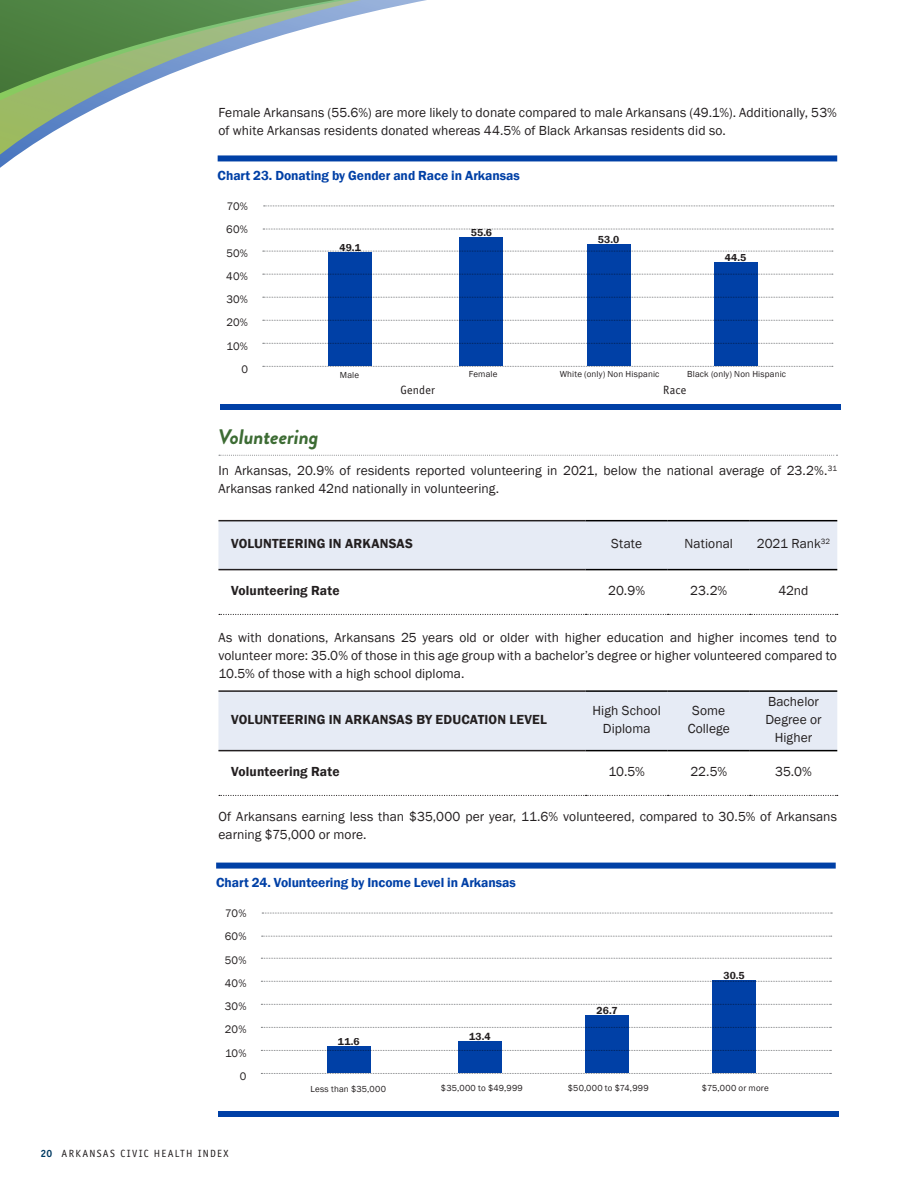
<style>
.page{position:relative;width:918px;height:1188px;background:#fff}
.page>*{position:absolute;margin:0;border:0;box-sizing:border-box;transform-origin:0 0}
.BODY_Main_Sub{font:italic 700 21px "Brandon Grotesque";letter-spacing:-.005em;color:#3d6c34}
.Body{font:13.5px/18px "Franklin Gothic";letter-spacing:.005em;color:#231f20}
.Chart_Numbers{font:13.5px/18px "Franklin Gothic";letter-spacing:.005em;color:#231f20;text-align:center}
.Chart_Verticle_Text{font:600 13.5px "Franklin Gothic";letter-spacing:.01em;color:#231f20}
.CHART_1_Title{font:600 13.5px "Franklin Gothic";letter-spacing:-.005em;color:#0040a6}
.CHART_Body_2{font:12px "Officina Sans Std";letter-spacing:.015em;color:#231f20}
.CHART_Key_Demos{font:11.25px "Franklin Gothic";letter-spacing:.01em;color:#231f20}
.t1{font:600 10.5px "Franklin Gothic";letter-spacing:.015em;color:#231f20}
.t2{font:10.5px "Officina Sans";letter-spacing:.12em;color:#231f20}
.CHART_Key_Demos-2{font:9px "Franklin Gothic";letter-spacing:.02em;color:#231f20}
.s1{font-weight:700;color:#003a62}
</style>
<div class="page">
<svg style="left:219px;top:455px;width:619px;height:1px"></svg>
<svg style="left:0;top:0;width:838px;height:168px"></svg>
<svg style="left:263px;top:251px;width:570px;height:1px"></svg>
<svg style="left:263px;top:274px;width:570px;height:1px"></svg>
<svg style="left:263px;top:297px;width:570px;height:1px"></svg>
<svg style="left:263px;top:343px;width:570px;height:1px"></svg>
<svg style="left:263px;top:320px;width:570px;height:1px"></svg>
<svg style="left:263px;top:366px;width:570px;height:1px"></svg>
<div style="left:220px;top:404px;width:621px;height:6px;background:#0040a6"></div>
<svg style="left:263px;top:229px;width:570px;height:1px"></svg>
<svg style="left:264px;top:206px;width:570px;height:1px"></svg>
<div style="left:329px;top:253px;width:43px;height:113px;background:#0040a6"></div>
<div style="left:587px;top:244px;width:43px;height:122px;background:#0040a6"></div>
<div style="left:460px;top:238px;width:43px;height:128px;background:#0040a6"></div>
<div style="left:218px;top:155px;width:619px;height:6px;background:#0040a6"></div>
<div style="left:714px;top:263px;width:43px;height:103px;background:#0040a6"></div>
<div style="left:218px;top:521px;width:619px;height:48px;background:#e6ebf5"></div>
<hr style="left:218px;top:520px;width:368px;height:1px;background:#231f20">
<hr style="left:218px;top:569px;width:368px;height:1px;background:#231f20">
<hr style="left:586px;top:520px;width:82px;height:1px;background:#000">
<hr style="left:668px;top:520px;width:82px;height:1px;background:#000">
<hr style="left:750px;top:520px;width:87px;height:1px;background:#000">
<hr style="left:586px;top:569px;width:82px;height:1px;background:#000">
<hr style="left:668px;top:569px;width:82px;height:1px;background:#000">
<hr style="left:750px;top:569px;width:87px;height:1px;background:#000">
<svg style="left:219px;top:614px;width:619px;height:1px"></svg>
<div style="left:218px;top:692px;width:619px;height:58px;background:#e6ebf5"></div>
<hr style="left:218px;top:690px;width:368px;height:2px;background:#231f20">
<hr style="left:218px;top:750px;width:368px;height:1px;background:#231f20">
<hr style="left:586px;top:690px;width:82px;height:2px;background:#000">
<hr style="left:668px;top:690px;width:82px;height:2px;background:#000">
<hr style="left:750px;top:690px;width:87px;height:2px;background:#000">
<hr style="left:586px;top:750px;width:82px;height:1px;background:#000">
<hr style="left:668px;top:750px;width:82px;height:1px;background:#000">
<hr style="left:750px;top:750px;width:87px;height:1px;background:#000">
<svg style="left:219px;top:795px;width:619px;height:1px"></svg>
<svg style="left:261px;top:958px;width:570px;height:1px"></svg>
<svg style="left:261px;top:981px;width:570px;height:1px"></svg>
<svg style="left:261px;top:1004px;width:570px;height:1px"></svg>
<svg style="left:261px;top:1050px;width:570px;height:1px"></svg>
<svg style="left:261px;top:1027px;width:570px;height:1px"></svg>
<svg style="left:261px;top:1073px;width:570px;height:1px"></svg>
<div style="left:218px;top:1111px;width:621px;height:6px;background:#0040a6"></div>
<svg style="left:262px;top:936px;width:570px;height:1px"></svg>
<svg style="left:262px;top:913px;width:570px;height:1px"></svg>
<div style="left:327px;top:1047px;width:44px;height:26px;background:#0040a6"></div>
<div style="left:585px;top:1015px;width:44px;height:58px;background:#0040a6"></div>
<div style="left:458px;top:1041px;width:44px;height:32px;background:#0040a6"></div>
<div style="left:216px;top:863px;width:620px;height:6px;background:#0040a6"></div>
<div style="left:712px;top:980px;width:44px;height:93px;background:#0040a6"></div>
<p class="Body" style="left:218px;top:104px;width:620px">Female Arkansans (55.6%) are more likely to donate compared to male Arkansans (49.1%). Additionally, 53% of white Arkansas residents donated whereas 44.5% of Black Arkansas residents did so.</p>
<p class="CHART_1_Title" style="left:218px;top:167px;width:304px">Chart 23. Donating by Gender and Race in Arkansas</p>
<p class="CHART_Key_Demos" style="left:227px;top:199px;width:23px">70%</p>
<p class="CHART_Key_Demos" style="left:226px;top:223px;width:23px">60%</p>
<p class="CHART_Key_Demos" style="left:226px;top:246px;width:23px">50%</p>
<p class="CHART_Key_Demos" style="left:226px;top:269px;width:23px">40%</p>
<p class="CHART_Key_Demos" style="left:226px;top:292px;width:23px">30%</p>
<p class="CHART_Key_Demos" style="left:226px;top:316px;width:23px">20%</p>
<p class="CHART_Key_Demos" style="left:227px;top:339px;width:23px">10%</p>
<p class="CHART_Key_Demos" style="left:241px;top:362px;width:8px">0</p>
<p class="t1" style="left:340px;top:241px;width:23px">49.1</p>
<p class="t1" style="left:471px;top:226px;width:23px">55.6</p>
<p class="t1" style="left:598px;top:233px;width:23px">53.0</p>
<p class="t1" style="left:725px;top:251px;width:23px">44.5</p>
<p class="CHART_Key_Demos-2" style="left:340px;top:369px;width:21px">Male</p>
<p class="CHART_Key_Demos-2" style="left:469px;top:369px;width:30px">Female</p>
<p class="CHART_Key_Demos-2" style="left:560px;top:368px;width:101px">White (only) Non Hispanic</p>
<p class="CHART_Key_Demos-2" style="left:687px;top:368px;width:101px">Black (only) Non Hispanic</p>
<p class="CHART_Body_2" style="left:401px;top:383px;width:36px">Gender</p>
<p class="CHART_Body_2" style="left:663px;top:383px;width:25px">Race</p>
<p class="BODY_Main_Sub" style="left:218px;top:422px;width:102px">Volunteering</p>
<p class="Body" style="left:218px;top:462px;width:620px">In Arkansas, 20.9% of residents reported volunteering in 2021, below the national average of 23.2%.<sup>31<br></sup>Arkansas ranked 42nd nationally in volunteering.</p>
<p class="Chart_Verticle_Text" style="left:231px;top:536px;width:183px">VOLUNTEERING IN ARKANSAS</p>
<p class="Chart_Numbers" style="left:611px;top:535px;width:32px">State</p>
<p class="Chart_Numbers" style="left:685px;top:535px;width:50px">National</p>
<p class="Chart_Numbers" style="left:757px;top:535px;width:75px">2021 Rank<sup>32</sup></p>
<p class="Chart_Verticle_Text" style="left:231px;top:582px;width:110px">Volunteering Rate</p>
<p class="Chart_Numbers" style="left:608px;top:582px;width:38px">20.9%</p>
<p class="Chart_Numbers" style="left:690px;top:582px;width:39px">23.2%</p>
<p class="Chart_Numbers" style="left:779px;top:582px;width:32px">42nd</p>
<p class="Body" style="left:218px;top:629px;width:620px;text-align:justify">As with donations, Arkansans 25 years old or older with higher education and higher incomes tend to volunteer more: 35.0% of those in this age group with a bachelor’s degree or higher volunteered compared to 10.5% of those with a high school diploma.</p>
<p class="Chart_Verticle_Text" style="left:231px;top:711px;width:317px">VOLUNTEERING IN ARKANSAS BY EDUCATION LEVEL</p>
<p class="Chart_Numbers" style="left:593px;top:702px;width:70px">High School<br>Diploma</p>
<p class="Chart_Numbers" style="left:688px;top:702px;width:44px">Some<br>College</p>
<p class="Chart_Numbers" style="left:765px;top:693px;width:58px">Bachelor<br>Degree or<br>Higher</p>
<p class="Chart_Verticle_Text" style="left:231px;top:763px;width:110px">Volunteering Rate</p>
<p class="Chart_Numbers" style="left:608px;top:763px;width:38px">10.5%</p>
<p class="Chart_Numbers" style="left:690px;top:763px;width:38px">22.5%</p>
<p class="Chart_Numbers" style="left:775px;top:763px;width:38px">35.0%</p>
<p class="Body" style="left:218px;top:808px;width:620px">Of Arkansans earning less than $35,000 per year, 11.6% volunteered, compared to 30.5% of Arkansans earning $75,000 or more.</p>
<p class="CHART_1_Title" style="left:216px;top:875px;width:301px">Chart 24. Volunteering by Income Level in Arkansas</p>
<p class="CHART_Key_Demos" style="left:225px;top:906px;width:23px">70%</p>
<p class="CHART_Key_Demos" style="left:225px;top:930px;width:23px">60%</p>
<p class="CHART_Key_Demos" style="left:225px;top:953px;width:23px">50%</p>
<p class="CHART_Key_Demos" style="left:225px;top:976px;width:23px">40%</p>
<p class="CHART_Key_Demos" style="left:225px;top:999px;width:23px">30%</p>
<p class="CHART_Key_Demos" style="left:225px;top:1023px;width:23px">20%</p>
<p class="CHART_Key_Demos" style="left:225px;top:1046px;width:23px">10%</p>
<p class="CHART_Key_Demos" style="left:240px;top:1069px;width:8px">0</p>
<p class="t1" style="left:338px;top:1035px;width:23px">11.6</p>
<p class="t1" style="left:469px;top:1030px;width:23px">13.4</p>
<p class="t1" style="left:597px;top:1004px;width:22px">26.7</p>
<p class="t1" style="left:724px;top:969px;width:23px">30.5</p>
<p class="t2" style="left:40px;top:1148px;width:190px"><span class="s1">20</span> ARKANSAS CIVIC HEALTH INDEX</p>
<p class="CHART_Key_Demos-2" style="left:310px;top:1083px;width:77px">Less than $35,000</p>
<p class="CHART_Key_Demos-2" style="left:441px;top:1083px;width:83px">$35,000 to $49,999</p>
<p class="CHART_Key_Demos-2" style="left:568px;top:1082px;width:82px">$50,000 to $74,999</p>
<p class="CHART_Key_Demos-2" style="left:702px;top:1082px;width:68px">$75,000 or more</p>
</div>
